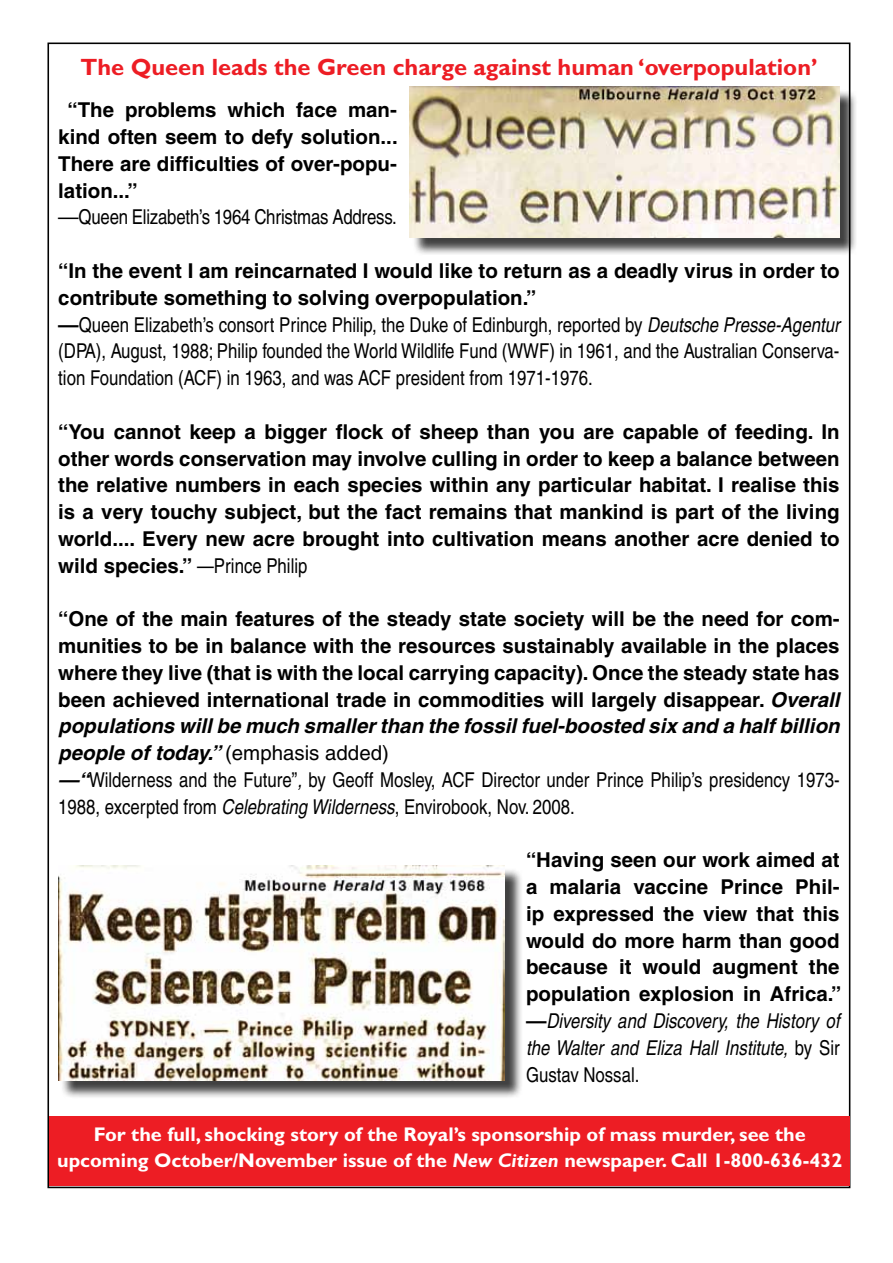
<style>
.page{position:relative;width:893px;height:1263px;background:#fff}
.page>*{position:absolute;margin:0;border:0;box-sizing:border-box;transform-origin:0 0}
.t1{font:700 23.7px "Gill Sans";color:#ed1d24}
.t2{font:700 20.4px/26.8px "Helvetica";color:#000}
.t3{font:condensed 20.4px/26.8px "Helvetica";color:#000}
.t4{font:700 19.8px/26.4px "Gill Sans";color:#fff;text-align:center}
.s1{font-weight:400}
.s2{font-weight:400;font-stretch:condensed}
.s3{font-weight:700;font-stretch:normal}
.s4{font-style:italic}
.s5{font-weight:400;font-style:italic;font-stretch:condensed}
</style>
<div class="page">
<div style="left:412px;top:89px;width:446px;height:167px;background:#000;opacity:.75"></div>
<img style="left:410px;top:87px;width:430px;height:150px">
<div style="left:61px;top:867px;width:462px;height:232px;background:#000;opacity:.75"></div>
<img style="left:58px;top:865px;width:447px;height:215px">
<div style="left:49px;top:1117px;width:801px;height:69px;background:#ed1d24"></div>
<p class="t1" style="left:80px;top:53px;width:739px">The Queen leads the Green charge against human ‘overpopulation’</p>
<p class="t2" style="left:58px;top:96px;width:341px;text-indent:9px">“The problems which face man&shy;kind often seem to defy solution...<br>There are difficulties of over-popu&shy;lation...”<br><span class="s1">—</span><span class="s2">Queen Elizabeth’s 1964 Christmas Address.</span></p>
<p class="t3" style="left:58px;top:257px;width:783px"><span class="s3">“In the event I am reincarnated I would like to return as a deadly virus in order to contribute something to solving overpopulation.”<br>—</span>Queen Elizabeth’s consort Prince Philip, the Duke of Edinburgh, reported by <span class="s4">Deutsche Presse-Agentur </span>(DPA), August, 1988; Philip founded the World Wildlife Fund (WWF) in 1961, and the Australian Conserva&shy;tion Foundation (ACF) in 1963, and was ACF president from 1971-1976.</p>
<p class="t2" style="left:58px;top:418px;width:783px;text-align:justify">“You cannot keep a bigger flock of sheep than you are capable of feeding. In other words conservation may involve culling in order to keep a balance between the relative numbers in each species within any particular habitat. I realise this is a very touchy subject, but the fact remains that mankind is part of the living world.... Every new acre brought into cultivation means another acre denied to wild species.” <span class="s2">—Prince Philip</span></p>
<p class="t2" style="left:58px;top:605px;width:783px">“One of the main features of the steady state society will be the need for com&shy;munities to be in balance with the resources sustainably available in the places where they live (that is with the local carrying capacity). Once the steady state has been achieved international trade in commodities will largely disappear. <span class="s4">Overall populations will be much smaller than the fossil fuel-boosted six and a half billion people of today.”</span> <span class="s1">(emphasis added)<br></span><span class="s4">—“</span><span class="s2">Wilderness and the Future”</span><span class="s5">,</span> <span class="s2">by Geoff Mosley, ACF Director under Prince Philip’s presidency 1973- 1988, excerpted from</span> <span class="s5">Celebrating Wilderness</span><span class="s2">, Envirobook, Nov. 2008.</span></p>
<p class="t2" style="left:526px;top:846px;width:317px;text-align:justify">“Having seen our work aimed at a malaria vaccine Prince Phil&shy;ip expressed the view that this would do more harm than good because it would augment the population explosion in Africa.” —<span class="s5">Diversity and Discovery, the History of the Walter and Eliza Hall Institute,</span> <span class="s2">by Sir Gustav Nossal.</span></p>
<p class="t4" style="left:57px;top:1121px;width:787px">For the full, shocking story of the Royal’s sponsorship of mass murder, see the upcoming October/November issue of the <span class="s4">New Citizen</span> newspaper. Call 1-800-636-432</p>
</div>
